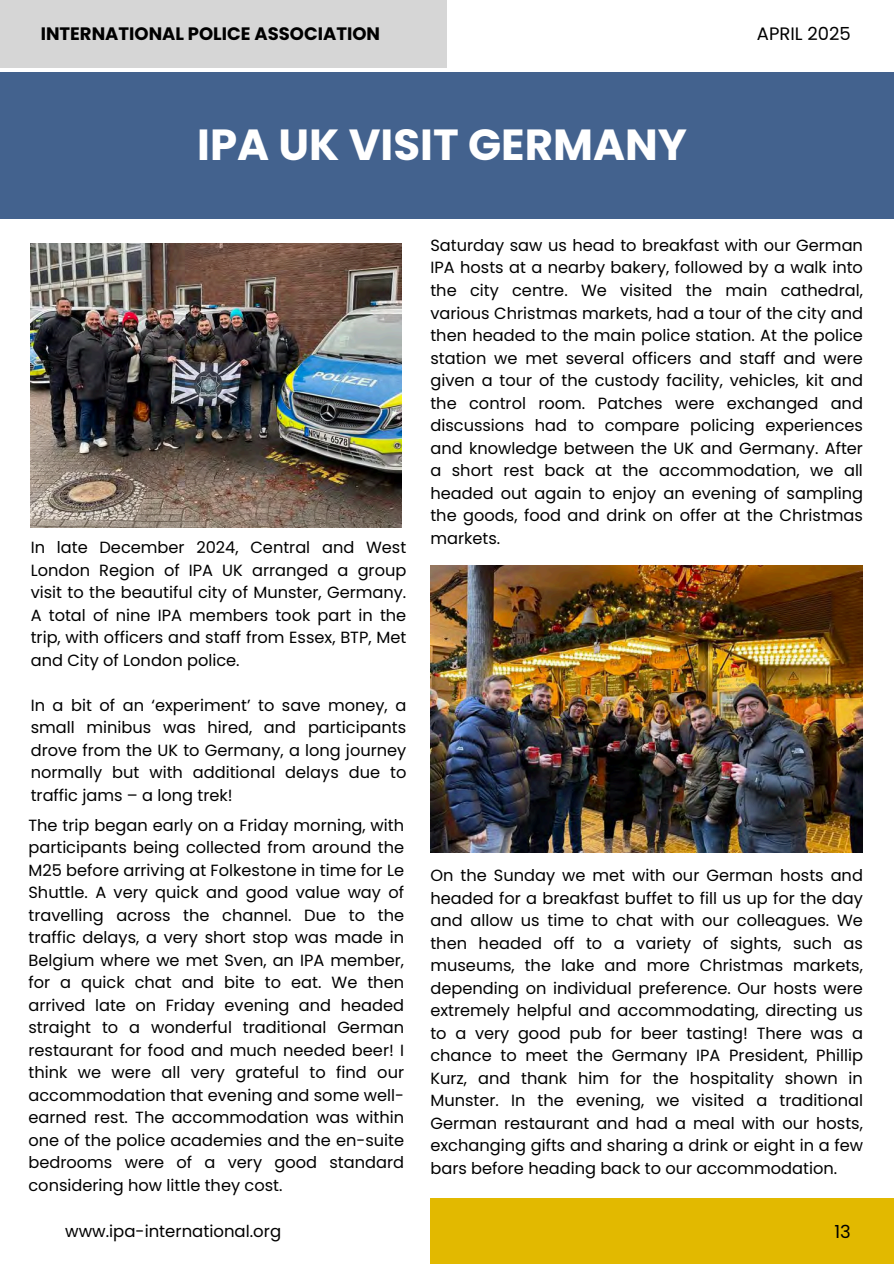
<style>
.page{position:relative;width:894px;height:1264px;background:#fff}
.page>*{position:absolute;margin:0;border:0;box-sizing:border-box;transform-origin:0 0}
.t1{font:700 45px/49.5px "Poppins";color:#fff;text-align:center}
.t2{font:700 43.5px "Poppins";color:#fff}
.t3{font:700 18px "Poppins";color:#000}
.t4{font:18px "Poppins";color:#000}
.t5{font:16.5px "Poppins";color:#000}
.t6{font:16.2px/22.5px "Poppins";color:#000;text-align:justify}
</style>
<div class="page">
<div style="left:0;top:72px;width:893px;height:147px;background:#43628e"></div>
<div style="left:0;top:0;width:446px;height:68px;background:#d6d6d6"></div>
<div style="left:430px;top:1198px;width:463px;height:65px;background:#e2b900"></div>
<img style="left:31px;top:243px;width:370px;height:285px">
<img style="left:430px;top:565px;width:432px;height:287px">
<h2 class="t3" style="left:41px;top:21px;width:341px">INTERNATIONAL POLICE ASSOCIATION</h2>
<p class="t4" style="left:756px;top:21px;width:95px">APRIL 2025</p>
<h3 class="t1" style="left:100px;top:96px;width:693px">INTRODUCTION FROM<br>INTERNATIONAL PRESIDENT MA</h3>
<h4 class="t2" style="left:197px;top:114px;width:491px">IPA UK VISIT GERMANY</h4>
<p class="t6" style="left:31px;top:536px;width:377px">In late December 2024, Central and West London Region of IPA UK arranged a group visit to the beautiful city of Munster, Germany.<br>A total of nine IPA members took part in the trip, with officers and staff from Essex, BTP, Met and City of London police.</p>
<p class="t6" style="left:31px;top:694px;width:377px">In a bit of an ‘experiment’ to save money, a small minibus was hired, and participants drove from the UK to Germany, a long journey normally but with additional delays due to traffic jams – a long trek!</p>
<h5 class="t6" style="left:28px;top:813px;width:377px">The trip began early on a Friday morning, with participants being collected from around the M25 before arriving at Folkestone in time for Le Shuttle. A very quick and good value way of travelling across the channel. Due to the traffic delays, a very short stop was made in Belgium where we met Sven, an IPA member, for a quick chat and bite to eat. We then arrived late on Friday evening and headed straight to a wonderful traditional German restaurant for food and much needed beer! I think we were all very grateful to find our accommodation that evening and some well&shy;earned rest. The accommodation was within one of the police academies and the en-suite bedrooms were of a very good standard considering how little they cost.</h5>
<p class="t6" style="left:430px;top:234px;width:434px">Saturday saw us head to breakfast with our German IPA hosts at a nearby bakery, followed by a walk into the city centre. We visited the main cathedral, various Christmas markets, had a tour of the city and then headed to the main police station. At the police station we met several officers and staff and were given a tour of the custody facility, vehicles, kit and the control room. Patches were exchanged and discussions had to compare policing experiences and knowledge between the UK and Germany. After a short rest back at the accommodation, we all headed out again to enjoy an evening of sampling the goods, food and drink on offer at the Christmas markets.</p>
<p class="t6" style="left:430px;top:864px;width:434px">On the Sunday we met with our German hosts and headed for a breakfast buffet to fill us up for the day and allow us time to chat with our colleagues. We then headed off to a variety of sights, such as museums, the lake and more Christmas markets, depending on individual preference. Our hosts were extremely helpful and accommodating, directing us to a very good pub for beer tasting! There was a chance to meet the Germany IPA President, Phillip Kurz, and thank him for the hospitality shown in Munster. In the evening, we visited a traditional German restaurant and had a meal with our hosts, exchanging gifts and sharing a drink or eight in a few bars before heading back to our accommodation.</p>
<p class="t5" style="left:65px;top:1219px;width:217px">www.ipa-international.org</p>
<h1 class="t4" style="left:834px;top:1219px;width:18px">13</h1>
</div>
